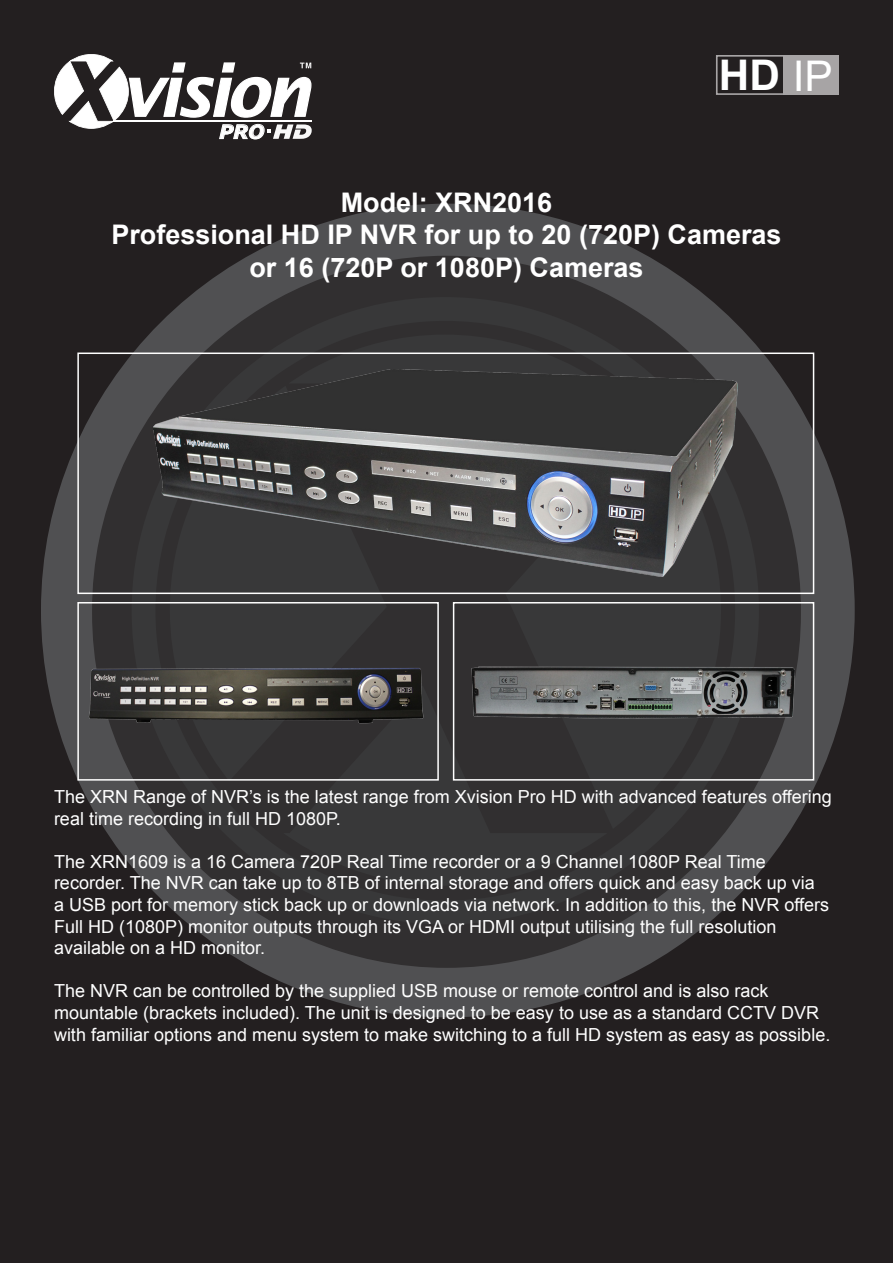
<style>
.page{position:relative;width:893px;height:1263px;background:#231f20}
.page>*{position:absolute;margin:0;border:0;box-sizing:border-box;transform-origin:0 0}
.t1{font:700 42.45px "Arial";color:#fff}
.t2{font:700 27px "Arial";color:#fff}
.t3{font:italic 700 19.2px "Verdana";color:#fff}
.t4{font:18px/21.6px "Arial";color:#fff}
.s1{font-weight:400}
</style>
<div class="page">
<div style="left:41px;top:204px;width:814px;height:813px;background:#505052;border-radius:50%"></div>
<div style="left:92px;top:256px;width:709px;height:712px;background:#312f30;border-radius:354px"></div>
<svg style="left:54px;top:54px;width:258px;height:86px"></svg>
<div style="left:716px;top:55px;width:116px;height:40px;border:2px solid #a7a4a5"></div>
<div style="left:783px;top:55px;width:56px;height:40px;background:#a7a4a5"></div>
<img style="left:89px;top:661px;width:335px;height:69px">
<div style="left:77px;top:352px;width:737px;height:242px;border:2px solid #fff"></div>
<div style="left:77px;top:602px;width:362px;height:179px;border:2px solid #fff"></div>
<img style="left:471px;top:643px;width:329px;height:103px">
<div style="left:453px;top:602px;width:361px;height:179px;border:2px solid #fff"></div>
<img style="left:153px;top:369px;width:584px;height:207px">
<p class="t3" style="left:219px;top:118px;width:47px">PRO</p>
<p class="t1" style="left:719px;top:47px;width:115px">HD <span class="s1">IP</span></p>
<p class="t2" style="left:341px;top:185px;width:213px">Model: XRN2016</p>
<p class="t2" style="left:111px;top:217px;width:672px">Professional HD IP NVR for up to 20 (720P) Cameras</p>
<p class="t2" style="left:249px;top:249px;width:396px">or 16 (720P or 1080P) Cameras</p>
<p class="t4" style="left:54px;top:786px;width:779px">The XRN Range of NVR’s is the latest range from Xvision Pro HD with advanced features offering real time recording in full HD 1080P.</p>
<p class="t4" style="left:54px;top:851px;width:713px">The XRN1609 is a 16 Camera 720P Real Time recorder or a 9 Channel 1080P Real Time</p>
<p class="t4" style="left:54px;top:872px;width:777px">recorder. The NVR can take up to 8TB of internal storage and offers quick and easy back up via a USB port for memory stick back up or downloads via network. In addition to this, the NVR offers<br>Full HD (1080P) monitor outputs through its VGA or HDMI output utilising the full resolution</p>
<p class="t4" style="left:54px;top:937px;width:213px">available on a HD monitor.</p>
<p class="t4" style="left:54px;top:980px;width:716px">The NVR can be controlled by the supplied USB mouse or remote control and is also rack</p>
<p class="t4" style="left:54px;top:1002px;width:778px">mountable (brackets included). The unit is designed to be easy to use as a standard CCTV DVR with familiar options and menu system to make switching to a full HD system as easy as possible.</p>
</div>
